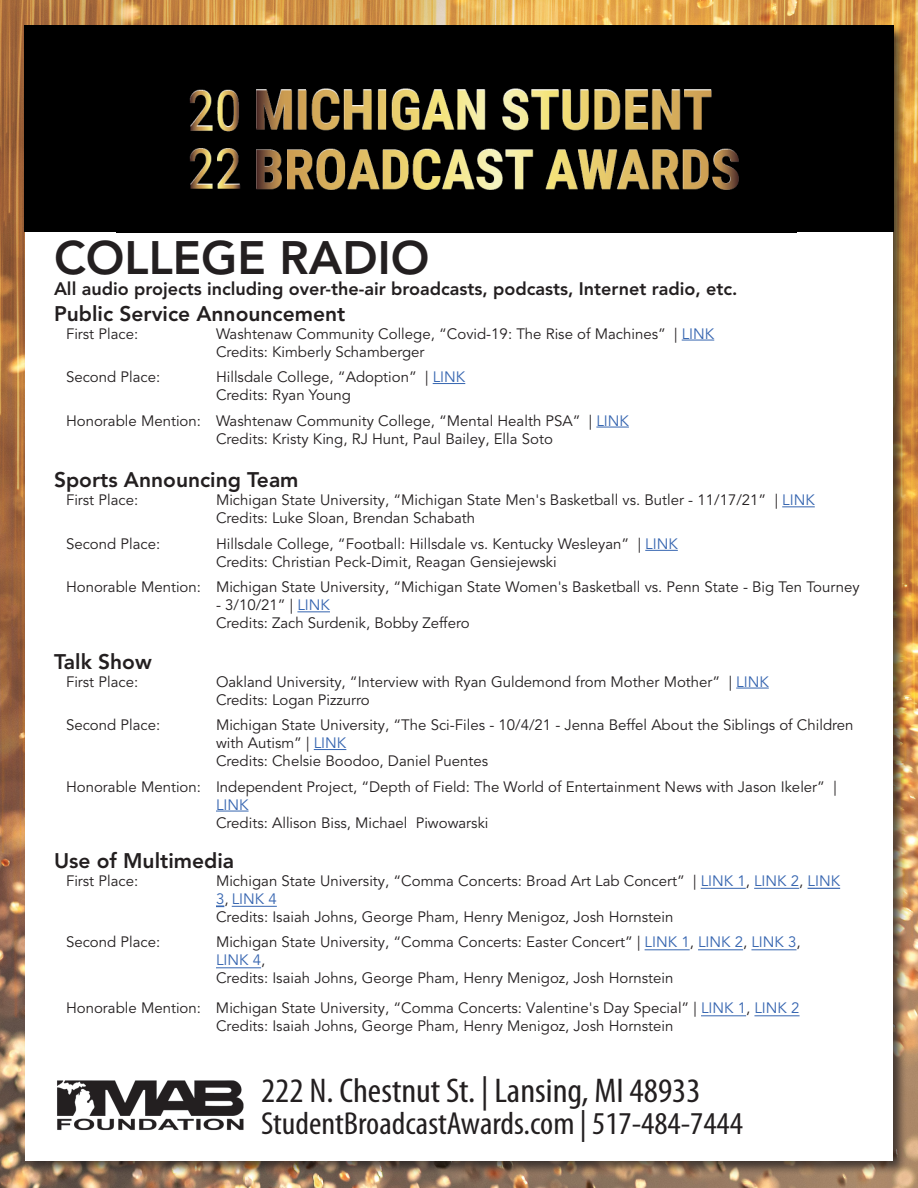
<style>
.page{position:relative;width:918px;height:1188px;background:#fff}
.page>*{position:absolute;margin:0;border:0;box-sizing:border-box;transform-origin:0 0}
.t1{font:800 46.5px "Avenir LT Pro";color:#231f20}
.t2{font:condensed 34.5px "Myriad Pro";color:#231f20;scale:1.07 1}
.t3{font:condensed 31.95px "Myriad Pro";color:#231f20;scale:1.07 1}
.t4{font:800 21px "Avenir LT Pro";color:#231f20}
.t5{font:800 18px "Avenir LT Pro";color:#231f20}
.t6{font:15px/18px "Avenir LT Pro";color:#231f20}
.s1{color:#3665b0}
</style>
<div class="page">
<img style="left:0;top:0;width:918px;height:1188px">
<div style="left:23px;top:25px;width:884px;height:1150px;background:#231f20;opacity:.75"></div>
<div style="left:25px;top:27px;width:868px;height:1134px;background:#fff"></div>
<img style="left:57px;top:1080px;width:187px;height:51px">
<div style="left:24px;top:25px;width:870px;height:207px;background:#000"></div>
<img style="left:189px;top:88px;width:550px;height:102px">
<hr style="left:682px;top:340px;width:32px;height:1px;background:#3665b0">
<hr style="left:433px;top:383px;width:32px;height:1px;background:#3665b0">
<hr style="left:596px;top:427px;width:33px;height:1px;background:#3665b0">
<hr style="left:782px;top:506px;width:33px;height:1px;background:#3665b0">
<hr style="left:645px;top:550px;width:33px;height:1px;background:#3665b0">
<hr style="left:297px;top:611px;width:33px;height:1px;background:#3665b0">
<hr style="left:736px;top:688px;width:33px;height:1px;background:#3665b0">
<hr style="left:314px;top:749px;width:32px;height:1px;background:#3665b0">
<hr style="left:216px;top:811px;width:33px;height:1px;background:#3665b0">
<hr style="left:701px;top:888px;width:45px;height:1px;background:#3665b0">
<hr style="left:754px;top:888px;width:45px;height:1px;background:#3665b0">
<hr style="left:808px;top:888px;width:32px;height:1px;background:#3665b0">
<hr style="left:232px;top:906px;width:45px;height:1px;background:#3665b0">
<hr style="left:645px;top:949px;width:45px;height:1px;background:#3665b0">
<hr style="left:698px;top:949px;width:45px;height:1px;background:#3665b0">
<hr style="left:751px;top:949px;width:46px;height:1px;background:#3665b0">
<hr style="left:216px;top:967px;width:45px;height:1px;background:#3665b0">
<hr style="left:701px;top:1015px;width:45px;height:1px;background:#3665b0">
<hr style="left:754px;top:1015px;width:46px;height:1px;background:#3665b0">
<p class="t1" style="left:54px;top:230px;width:377px">COLLEGE RADIO</p>
<p class="t5" style="left:54px;top:278px;width:685px">All audio projects including over-the-air broadcasts, podcasts, Internet radio, etc.</p>
<p class="t4" style="left:54px;top:301px;width:293px">Public Service Announcement</p>
<p class="t6" style="left:66px;top:325px;width:74px">First Place:</p>
<p class="t6" style="left:216px;top:325px;width:500px">Washtenaw Community College, “Covid-19: The Rise of Machines” | <span class="s1">LINK</span></p>
<p class="t6" style="left:216px;top:343px;width:210px">Credits: Kimberly Schamberger</p>
<p class="t6" style="left:66px;top:368px;width:96px">Second Place:</p>
<p class="t6" style="left:216px;top:368px;width:251px">Hillsdale College, “Adoption” | <span class="s1">LINK</span></p>
<p class="t6" style="left:216px;top:386px;width:136px">Credits: Ryan Young</p>
<p class="t6" style="left:66px;top:412px;width:564px">Honorable Mention: Washtenaw Community College, “Mental Health PSA” | <span class="s1">LINK</span></p>
<p class="t6" style="left:216px;top:430px;width:338px">Credits: Kristy King, RJ Hunt, Paul Bailey, Ella Soto</p>
<p class="t4" style="left:54px;top:468px;width:246px">Sports Announcing Team</p>
<p class="t6" style="left:66px;top:491px;width:74px">First Place:</p>
<p class="t6" style="left:216px;top:491px;width:600px">Michigan State University, “Michigan State Men's Basketball vs. Butler - 11/17/21” | <span class="s1">LINK</span></p>
<p class="t6" style="left:216px;top:509px;width:261px">Credits: Luke Sloan, Brendan Schabath</p>
<p class="t6" style="left:66px;top:535px;width:96px">Second Place:</p>
<p class="t6" style="left:216px;top:535px;width:463px">Hillsdale College, “Football: Hillsdale vs. Kentucky Wesleyan” | <span class="s1">LINK</span></p>
<p class="t6" style="left:216px;top:553px;width:342px">Credits: Christian Peck-Dimit, Reagan Gensiejewski</p>
<p class="t6" style="left:66px;top:578px;width:795px">Honorable Mention: Michigan State University, “Michigan State Women's Basketball vs. Penn State - Big Ten Tourney</p>
<p class="t6" style="left:216px;top:596px;width:115px">- 3/10/21” | <span class="s1">LINK</span></p>
<p class="t6" style="left:216px;top:614px;width:255px">Credits: Zach Surdenik, Bobby Zeffero</p>
<p class="t4" style="left:54px;top:649px;width:99px">Talk Show</p>
<p class="t6" style="left:66px;top:673px;width:74px">First Place:</p>
<p class="t6" style="left:216px;top:673px;width:554px">Oakland University, “Interview with Ryan Guldemond from Mother Mother” | <span class="s1">LINK</span></p>
<p class="t6" style="left:216px;top:691px;width:155px">Credits: Logan Pizzurro</p>
<p class="t6" style="left:66px;top:716px;width:96px">Second Place:</p>
<p class="t6" style="left:216px;top:716px;width:639px">Michigan State University, “The Sci-Files - 10/4/21 - Jenna Beffel About the Siblings of Children with Autism” | <span class="s1">LINK</span></p>
<p class="t6" style="left:216px;top:752px;width:274px">Credits: Chelsie Boodoo, Daniel Puentes</p>
<p class="t6" style="left:216px;top:778px;width:622px;text-indent:-150px">Honorable Mention: Independent Project, “Depth of Field: The World of Entertainment News with Jason Ikeler” |<br><span class="s1">LINK</span></p>
<p class="t6" style="left:216px;top:814px;width:274px">Credits: Allison Biss, Michael Piwowarski</p>
<p class="t4" style="left:54px;top:848px;width:182px">Use of Multimedia</p>
<p class="t6" style="left:66px;top:872px;width:74px">First Place:</p>
<p class="t6" style="left:216px;top:872px;width:626px">Michigan State University, “Comma Concerts: Broad Art Lab Concert” | <span class="s1">LINK 1</span>, <span class="s1">LINK 2</span>, <span class="s1">LINK<br>3</span>, <span class="s1">LINK 4<br></span>Credits: Isaiah Johns, George Pham, Henry Menigoz, Josh Hornstein</p>
<p class="t6" style="left:216px;top:933px;width:586px">Michigan State University, “Comma Concerts: Easter Concert” | <span class="s1">LINK 1</span>, <span class="s1">LINK 2</span>, <span class="s1">LINK 3</span>,<br><span class="s1">LINK 4</span>,<br>Credits: Isaiah Johns, George Pham, Henry Menigoz, Josh Hornstein</p>
<p class="t6" style="left:66px;top:999px;width:735px">Honorable Mention: Michigan State University, “Comma Concerts: Valentine's Day Special” | <span class="s1">LINK 1</span>, <span class="s1">LINK 2</span></p>
<p class="t6" style="left:216px;top:1017px;width:459px">Credits: Isaiah Johns, George Pham, Henry Menigoz, Josh Hornstein</p>
<p class="t6" style="left:66px;top:933px;width:96px">Second Place:</p>
<h2 class="t2" style="left:261px;top:1070px;width:412px">222 N. Chestnut St. | Lansing, MI 48933</h2>
<h3 class="t3" style="left:261px;top:1104px;width:452px">StudentBroadcastAwards.com | 517-484-7444</h3>
</div>
